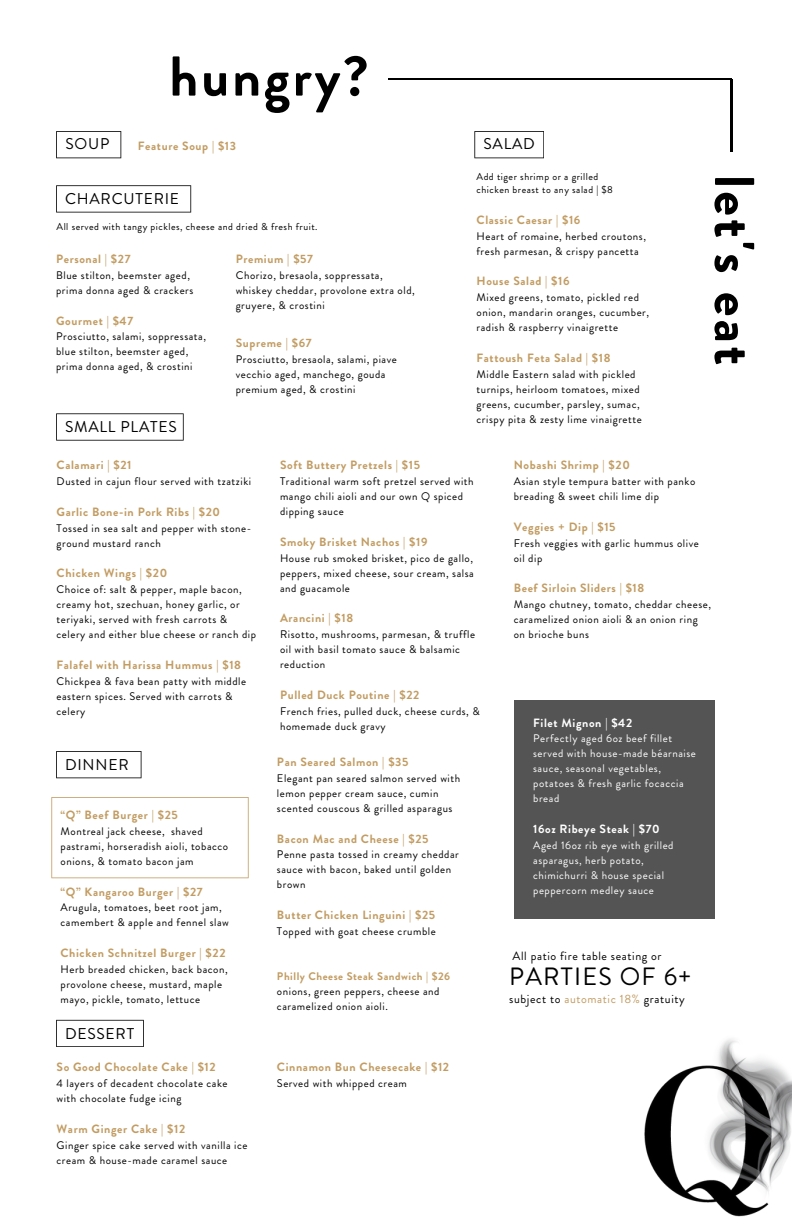
<style>
.page{position:relative;width:792px;height:1224px;background:#fff}
.page>*{position:absolute;margin:0;border:0;box-sizing:border-box;transform-origin:0 0}
.t1{font:700 56px "Brandon Grotesque";letter-spacing:.05em;color:#000}
.t2{font:25px "Brandon Grotesque";letter-spacing:.05em;color:#000}
.t3{font:15.6px "Brandon Grotesque";letter-spacing:.05em;color:#000}
.t4{font:700 12px "Brandon Grotesque";letter-spacing:.05em;color:#c29c62}
.t5{font:12px "Brandon Grotesque";letter-spacing:.05em;color:#000}
.t6{font:700 12px "Brandon Grotesque";letter-spacing:.05em;color:#fff}
.t7{font:11px/15px "Brandon Grotesque";letter-spacing:.05em;color:#000}
.t8{font:11px/15px "Brandon Grotesque";letter-spacing:.05em;color:#fff}
.t9{font:10px "Brandon Grotesque";letter-spacing:.05em;color:#000}
.s1{font-weight:700;color:#c29c62}
.s2{color:#c29c62}
</style>
<div class="page">
<svg style="left:56px;top:131px;width:65px;height:27px"></svg>
<svg style="left:474px;top:131px;width:70px;height:27px"></svg>
<svg style="left:56px;top:413px;width:128px;height:28px"></svg>
<hr style="left:731px;top:79px;width:1px;height:73px;background:#000">
<svg style="left:56px;top:185px;width:135px;height:28px"></svg>
<svg style="left:56px;top:751px;width:86px;height:27px"></svg>
<svg style="left:56px;top:1020px;width:88px;height:27px"></svg>
<hr style="left:388px;top:78px;width:344px;height:2px;background:#000">
<svg style="left:51px;top:797px;width:198px;height:81px"></svg>
<div style="left:514px;top:700px;width:201px;height:219px;background:#545454"></div>
<img style="left:644px;top:1039px;width:148px;height:178px">
<h3 class="t3" style="left:65px;top:133px;width:45px">SOUP</h3>
<p class="t1" style="left:169px;top:37px;width:201px">hungry?</p>
<h3 class="t4" style="left:138px;top:137px;width:100px">Feature Soup | $13</h3>
<h3 class="t3" style="left:483px;top:133px;width:53px">SALAD</h3>
<h3 class="t9" style="left:477px;top:169px;width:123px">Add tiger shrimp or a grilled</h3>
<p class="t9" style="left:477px;top:183px;width:138px">chicken breast to any salad | $8</p>
<p class="t4" style="left:477px;top:211px;width:105px">Classic Caesar | $16</p>
<p class="t7" style="left:477px;top:228px;width:171px">Heart of romaine, herbed croutons, fresh parmesan, &amp; crispy pancetta</p>
<h5 class="t4" style="left:477px;top:273px;width:95px">House Salad | $16</h5>
<h5 class="t7" style="left:477px;top:290px;width:174px">Mixed greens, tomato, pickled red onion, mandarin oranges, cucumber, radish &amp; raspberry vinaigrette</h5>
<h5 class="t4" style="left:477px;top:349px;width:136px">Fattoush Feta Salad | $18</h5>
<p class="t7" style="left:477px;top:366px;width:167px">Middle Eastern salad with pickled turnips, heirloom tomatoes, mixed greens, cucumber, parsley, sumac, crispy pita &amp; zesty lime vinaigrette</p>
<h5 class="t1" style="left:774px;top:175px;width:192px;rotate:90deg">let's eat</h5>
<h1 class="t3" style="left:65px;top:188px;width:116px">CHARCUTERIE</h1>
<p class="t9" style="left:57px;top:220px;width:262px">All served with tangy pickles, cheese and dried &amp; fresh fruit.</p>
<h5 class="t4" style="left:56px;top:251px;width:76px">Personal | $27</h5>
<h5 class="t7" style="left:56px;top:268px;width:139px">Blue stilton, beemster aged, prima donna aged &amp; crackers</h5>
<h5 class="t4" style="left:56px;top:312px;width:79px">Gourmet | $47</h5>
<h5 class="t7" style="left:56px;top:329px;width:151px">Prosciutto, salami, soppressata, blue stilton, beemster aged, prima donna aged, &amp; crostini</h5>
<h5 class="t4" style="left:236px;top:251px;width:79px">Premium | $57</h5>
<h5 class="t7" style="left:236px;top:268px;width:181px">Chorizo, bresaola, soppressata, whiskey cheddar, provolone extra old, gruyere, &amp; crostini</h5>
<h5 class="t4" style="left:236px;top:335px;width:77px">Supreme | $67</h5>
<h5 class="t7" style="left:236px;top:352px;width:163px">Prosciutto, bresaola, salami, piave vecchio aged, manchego, gouda premium aged, &amp; crostini</h5>
<h5 class="t3" style="left:65px;top:415px;width:113px">SMALL PLATES</h5>
<h5 class="t4" style="left:57px;top:457px;width:76px">Calamari | $21</h5>
<h5 class="t7" style="left:57px;top:474px;width:196px">Dusted in cajun flour served with tzatziki</h5>
<h5 class="t4" style="left:57px;top:503px;width:165px">Garlic Bone-in Pork Ribs | $20</h5>
<h5 class="t7" style="left:57px;top:520px;width:196px">Tossed in sea salt and pepper with stone&shy;ground mustard ranch</h5>
<p class="t4" style="left:57px;top:565px;width:112px">Chicken Wings | $20</p>
<p class="t7" style="left:57px;top:582px;width:201px">Choice of: salt &amp; pepper, maple bacon, creamy hot, szechuan, honey garlic, or teriyaki, served with fresh carrots &amp; celery and either blue cheese or ranch dip</p>
<h1 class="t4" style="left:57px;top:656px;width:186px">Falafel with Harissa Hummus | $18</h1>
<h1 class="t7" style="left:57px;top:673px;width:191px">Chickpea &amp; fava bean patty with middle eastern spices. Served with carrots &amp; celery</h1>
<h5 class="t4" style="left:280px;top:457px;width:142px">Soft Buttery Pretzels | $15</h5>
<h5 class="t7" style="left:280px;top:474px;width:195px">Traditional warm soft pretzel served with mango chili aioli and our own Q spiced dipping sauce</h5>
<h5 class="t4" style="left:280px;top:533px;width:149px">Smoky Brisket Nachos | $19</h5>
<h5 class="t7" style="left:280px;top:550px;width:195px;text-align:justify">House rub smoked brisket, pico de gallo, peppers, mixed cheese, sour cream, salsa and guacamole</h5>
<h5 class="t4" style="left:280px;top:610px;width:75px">Arancini | $18</h5>
<h5 class="t7" style="left:280px;top:627px;width:197px">Risotto, mushrooms, parmesan, &amp; truffle oil with basil tomato sauce &amp; balsamic reduction</h5>
<h5 class="t4" style="left:280px;top:686px;width:141px">Pulled Duck Poutine | $22</h5>
<h5 class="t7" style="left:280px;top:703px;width:201px">French fries, pulled duck, cheese curds, &amp; homemade duck gravy</h5>
<h5 class="t4" style="left:514px;top:457px;width:118px">Nobashi Shrimp | $20</h5>
<h5 class="t7" style="left:514px;top:474px;width:183px">Asian style tempura batter with panko breading &amp; sweet chili lime dip</h5>
<p class="t4" style="left:514px;top:518px;width:103px">Veggies + Dip | $15</p>
<p class="t7" style="left:514px;top:535px;width:187px">Fresh veggies with garlic hummus olive oil dip</p>
<p class="t4" style="left:514px;top:580px;width:132px">Beef Sirloin Sliders | $18</p>
<p class="t7" style="left:514px;top:597px;width:199px">Mango chutney, tomato, cheddar cheese, caramelized onion aioli &amp; an onion ring on brioche buns</p>
<h5 class="t6" style="left:533px;top:714px;width:101px">Filet Mignon | $42</h5>
<h5 class="t8" style="left:533px;top:731px;width:164px">Perfectly aged 6oz beef fillet served with house-made béarnaise sauce, seasonal vegetables, potatoes &amp; fresh garlic focaccia bread</h5>
<h5 class="t6" style="left:533px;top:821px;width:128px">16oz Ribeye Steak | $70</h5>
<h5 class="t8" style="left:533px;top:838px;width:142px">Aged 16oz rib eye with grilled asparagus, herb potato, chimichurri &amp; house special peppercorn medley sauce</h5>
<h5 class="t4" style="left:277px;top:754px;width:133px">Pan Seared Salmon | $35</h5>
<h5 class="t7" style="left:277px;top:771px;width:185px">Elegant pan seared salmon served with lemon pepper cream sauce, cumin scented couscous &amp; grilled asparagus</h5>
<h5 class="t4" style="left:277px;top:830px;width:153px">Bacon Mac and Cheese | $25</h5>
<h5 class="t7" style="left:277px;top:847px;width:183px">Penne pasta tossed in creamy cheddar sauce with bacon, baked until golden brown</h5>
<h5 class="t4" style="left:277px;top:907px;width:160px">Butter Chicken Linguini | $25</h5>
<h5 class="t7" style="left:277px;top:924px;width:160px">Topped with goat cheese crumble</h5>
<h5 class="t7" style="left:277px;top:969px;width:175px"><span class="s1">Philly Cheese Steak Sandwich | $26 </span>onions, green peppers, cheese and caramelized onion aioli.</h5>
<h4 class="t3" style="left:65px;top:754px;width:65px">DINNER</h4>
<p class="t4" style="left:61px;top:806px;width:119px">“Q” Beef Burger | $25</p>
<p class="t7" style="left:61px;top:824px;width:169px">Montreal jack cheese, shaved pastrami, horseradish aioli, tobacco onions, &amp; tomato bacon jam</p>
<h3 class="t4" style="left:61px;top:883px;width:144px">“Q” Kangaroo Burger | $27</h3>
<h3 class="t7" style="left:61px;top:900px;width:170px">Arugula, tomatoes, beet root jam, camembert &amp; apple and fennel slaw</h3>
<h5 class="t4" style="left:61px;top:944px;width:167px">Chicken Schnitzel Burger | $22</h5>
<h5 class="t7" style="left:61px;top:962px;width:169px">Herb breaded chicken, back bacon, provolone cheese, mustard, maple mayo, pickle, tomato, lettuce</h5>
<p class="t5" style="left:513px;top:947px;width:151px">All patio fire table seating or</p>
<h2 class="t2" style="left:509px;top:959px;width:183px">PARTIES OF 6+</h2>
<h5 class="t5" style="left:509px;top:990px;width:177px">subject to <span class="s2">automatic 18%</span> gratuity</h5>
<h3 class="t3" style="left:65px;top:1023px;width:71px">DESSERT</h3>
<h5 class="t4" style="left:57px;top:1059px;width:161px">So Good Chocolate Cake | $12</h5>
<h5 class="t7" style="left:57px;top:1076px;width:173px">4 layers of decadent chocolate cake with chocolate fudge icing</h5>
<h5 class="t4" style="left:57px;top:1120px;width:130px">Warm Ginger Cake | $12</h5>
<h5 class="t7" style="left:57px;top:1137px;width:193px">Ginger spice cake served with vanilla ice cream &amp; house-made caramel sauce</h5>
<h5 class="t4" style="left:277px;top:1059px;width:174px">Cinnamon Bun Cheesecake | $12</h5>
<h5 class="t7" style="left:277px;top:1076px;width:131px">Served with whipped cream</h5>
</div>
